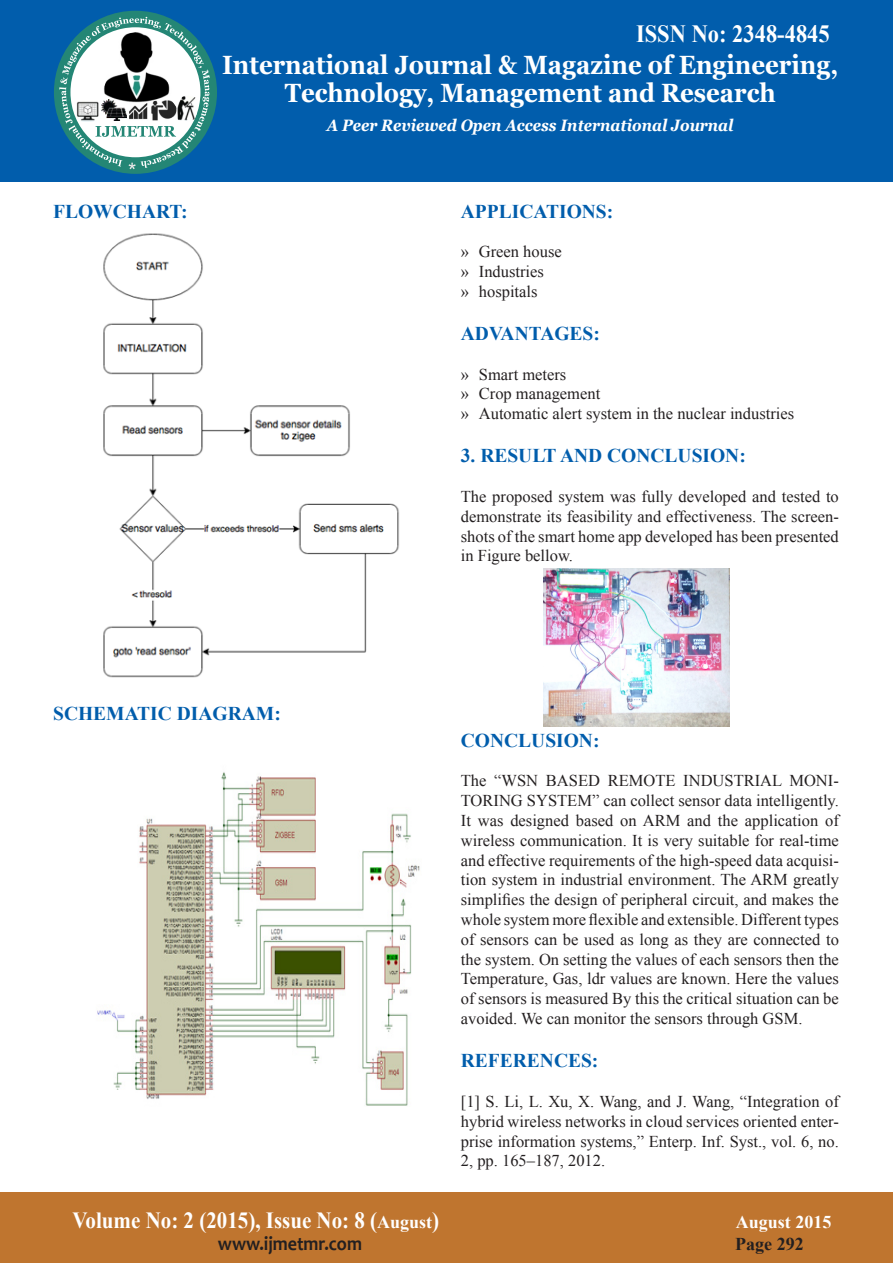
<style>
.page{position:relative;width:893px;height:1263px;background:#fff}
.page>*{position:absolute;margin:0;border:0;box-sizing:border-box;transform-origin:0 0}
.t1{font:700 26.4px "Georgia";color:#fff;scale:.91 1}
.t2{font:700 24.75px "Times New Roman";color:#fff;scale:.91 1}
.t3{font:700 23.1px "Times New Roman";color:#fff;scale:.91 1}
.t4{font:700 19.8px "Candara";color:#231f20;scale:.91 1}
.t5{font:700 19.5px "Times New Roman";color:#015dac}
.t6{font:700 18px "Times New Roman";color:#fff}
.t7{font:700 18px "Times New Roman";color:#231f20}
.t8{font:16.5px/19.8px "Times New Roman";color:#231f20;text-align:justify}
.t9{font:italic 700 16.5px "Georgia";color:#fff;scale:.91 1}
.s1{font-size:18px}
</style>
<div class="page">
<div style="left:0;top:0;width:893px;height:182px;background:#015dac"></div>
<div style="left:54px;top:11px;width:163px;height:163px;background:#248675;border-radius:50%"></div>
<svg style="left:59px;top:17px;width:151px;height:152px"></svg>
<img style="left:149px;top:99px;width:28px;height:23px">
<img style="left:177px;top:96px;width:21px;height:25px">
<img style="left:102px;top:31px;width:72px;height:74px">
<img style="left:75px;top:101px;width:25px;height:21px">
<img style="left:102px;top:99px;width:25px;height:21px">
<div style="left:0;top:1193px;width:893px;height:70px;background:#bf752f"></div>
<img style="left:103px;top:233px;width:296px;height:445px">
<img style="left:97px;top:772px;width:323px;height:334px">
<img style="left:543px;top:568px;width:186px;height:159px">
<p class="t5" style="left:53px;top:198px;width:136px">FLOWCHART:</p>
<p class="t2" style="left:636px;top:16px;width:214px">ISSN No: 2348-4845</p>
<p class="t1" style="left:222px;top:48px;width:678px">International Journal &amp; Magazine of Engineering,</p>
<p class="t1" style="left:285px;top:76px;width:541px">Technology, Management and Research</p>
<p class="t9" style="left:327px;top:115px;width:448px">A Peer Reviewed Open Access International Journal</p>
<p class="t5" style="left:461px;top:198px;width:154px">APPLICATIONS:</p>
<p class="t8" style="left:461px;top:241px;width:102px">» Green house</p>
<p class="t8" style="left:461px;top:261px;width:85px">» Industries</p>
<p class="t8" style="left:461px;top:281px;width:78px">» hospitals</p>
<p class="t5" style="left:461px;top:320px;width:141px">ADVANTAGES:</p>
<p class="t8" style="left:461px;top:364px;width:107px">» Smart meters</p>
<p class="t8" style="left:461px;top:384px;width:141px">» Crop management</p>
<p class="t8" style="left:461px;top:403px;width:335px">» Automatic alert system in the nuclear industries</p>
<p class="t5" style="left:461px;top:442px;width:286px">3. RESULT AND CONCLUSION:</p>
<p class="t8" style="left:461px;top:486px;width:379px">The proposed system was fully developed and tested to demonstrate its feasibility and effectiveness. The screen&shy;shots of the smart home app developed has been presented in Figure bellow.</p>
<p class="t5" style="left:53px;top:700px;width:229px">SCHEMATIC DIAGRAM:</p>
<p class="t5" style="left:461px;top:727px;width:140px">CONCLUSION:</p>
<p class="t8" style="left:461px;top:771px;width:380px">The “WSN BASED REMOTE INDUSTRIAL MONI-TORING SYSTEM” can collect sensor data intelligently.<br>It was designed based on ARM and the application of wireless communication. It is very suitable for real-time and effective requirements of the high-speed data acquisi&shy;tion system in industrial environment. The ARM greatly simplifies the design of peripheral circuit, and makes the whole system more flexible and extensible. Different types of sensors can be used as long as they are connected to the system. On setting the values of each sensors then the Temperature, Gas, ldr values are known. Here the values of sensors is measured By this the critical situation can be avoided. We can monitor the sensors through GSM.</p>
<p class="t5" style="left:461px;top:1047px;width:139px">REFERENCES:</p>
<p class="t8" style="left:461px;top:1091px;width:379px">[1] S. Li, L. Xu, X. Wang, and J. Wang, “Integration of hybrid wireless networks in cloud services oriented enter&shy;prise information systems,” Enterp. Inf. Syst., vol. 6, no.<br>2, pp. 165–187, 2012.</p>
<p class="t3" style="left:72px;top:1204px;width:405px">Volume No: 2 (2015), Issue No: 8 (<span class="s1">August</span>)</p>
<p class="t6" style="left:736px;top:1210px;width:97px">August 2015</p>
<p class="t4" style="left:218px;top:1231px;width:160px">www.ijmetmr.com</p>
<p class="t7" style="left:735px;top:1231px;width:70px">Page 292</p>
</div>
